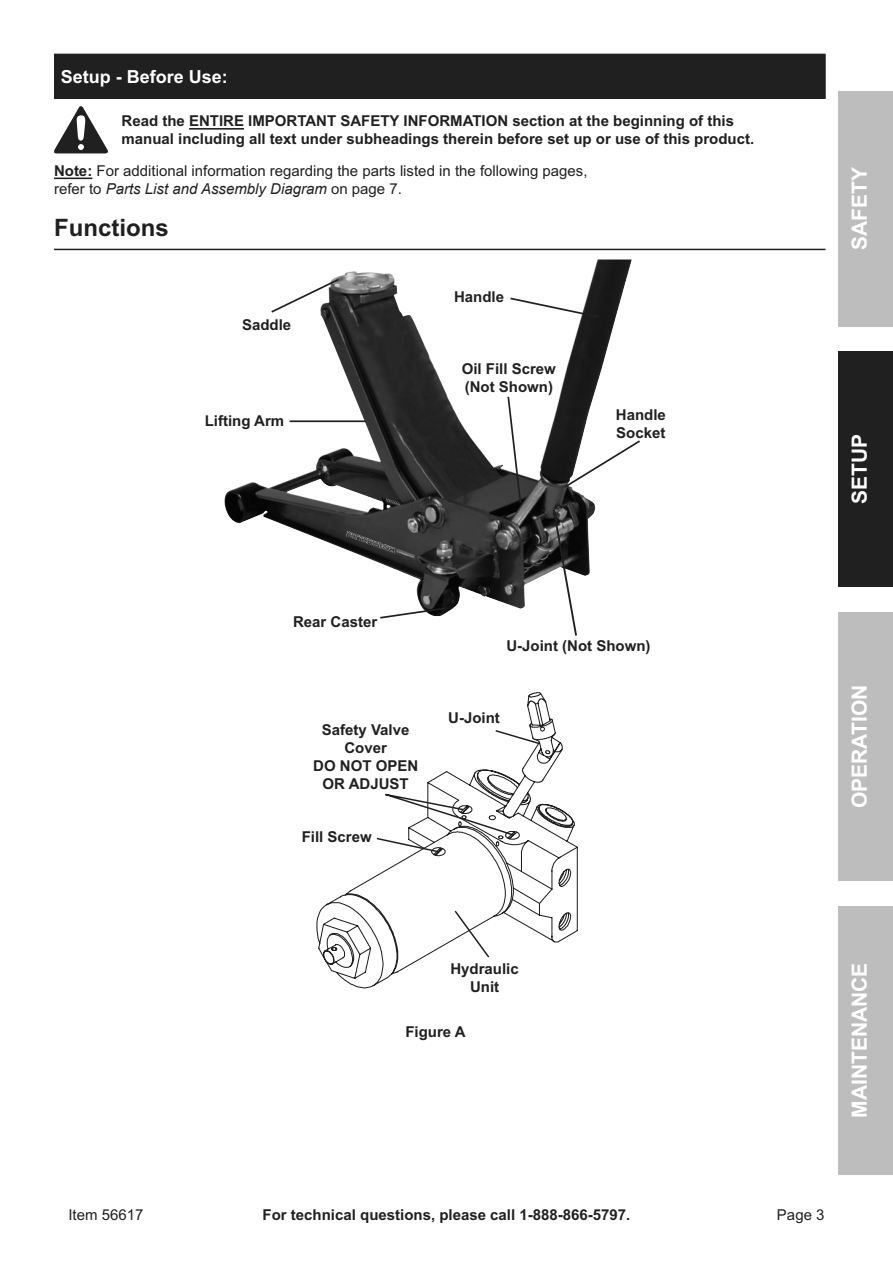
<style>
.page{position:relative;width:893px;height:1263px;background:#fff}
.page>*{position:absolute;margin:0;border:0;box-sizing:border-box;transform-origin:0 0}
.Subheading{font:700 24px "Arial";color:#202020}
.t1{font:700 21px "Arial";color:#fff}
.Heading{font:700 18px "Arial";color:#fff}
.Indented_no_list{font:700 15px/18px "Arial";color:#202020}
.Note{font:15px/18px "Arial";color:#202020}
.s1{font-weight:700}
.s2{font-style:italic}
</style>
<div class="page">
<div style="left:839px;top:352px;width:54px;height:235px;background:#202020"></div>
<div style="left:839px;top:91px;width:54px;height:236px;background:#bdbdbd"></div>
<div style="left:839px;top:612px;width:54px;height:269px;background:#bdbdbd"></div>
<div style="left:839px;top:906px;width:54px;height:269px;background:#bdbdbd"></div>
<div style="left:54px;top:54px;width:771px;height:45px;background:#202020"></div>
<hr style="left:189px;top:128px;width:55px;height:2px;background:#202020">
<hr style="left:54px;top:178px;width:38px;height:1px;background:#202020">
<hr style="left:54px;top:249px;width:771px;height:1px;background:#202020">
<svg style="left:54px;top:106px;width:54px;height:47px"></svg>
<img style="left:224px;top:262px;width:373px;height:349px">
<svg style="left:552px;top:508px;width:26px;height:128px"></svg>
<svg style="left:269px;top:277px;width:72px;height:37px"></svg>
<svg style="left:508px;top:296px;width:92px;height:23px"></svg>
<svg style="left:506px;top:395px;width:16px;height:110px"></svg>
<hr style="left:290px;top:420px;width:75px;height:2px;background:#202020">
<svg style="left:562px;top:439px;width:78px;height:50px"></svg>
<svg style="left:378px;top:606px;width:71px;height:13px"></svg>
<svg style="left:316px;top:692px;width:262px;height:297px"></svg>
<svg style="left:494px;top:729px;width:48px;height:16px"></svg>
<svg style="left:375px;top:794px;width:141px;height:59px"></svg>
<svg style="left:453px;top:909px;width:38px;height:50px"></svg>
<p class="Heading" style="left:61px;top:64px;width:169px">Setup - Before Use:</p>
<p class="Indented_no_list" style="left:108px;top:113px;width:190px">Read the ENTIRE IMPORTANT</p>
<p class="Indented_no_list" style="left:122px;top:113px;width:634px;text-indent:219px">SAFETY INFORMATION section at the beginning of this manual including all text under subheadings therein before set up or use of this product.</p>
<p class="Note" style="left:54px;top:162px;width:535px"><span class="s1">Note:</span> For additional information regarding the parts listed in the following pages, refer to <span class="s2">Parts List and Assembly Diagram</span> on page 7.</p>
<p class="Subheading" style="left:54px;top:212px;width:116px">Functions</p>
<p class="Indented_no_list" style="left:242px;top:316px;width:51px">Saddle</p>
<p class="Indented_no_list" style="left:205px;top:413px;width:81px">Lifting Arm</p>
<p class="Indented_no_list" style="left:454px;top:288px;width:52px">Handle</p>
<p class="Indented_no_list" style="left:462px;top:360px;width:96px">Oil Fill Screw (Not Shown)</p>
<p class="Indented_no_list" style="left:616px;top:406px;width:52px">Handle<br>Socket</p>
<p class="Indented_no_list" style="left:293px;top:613px;width:86px">Rear Caster</p>
<p class="Indented_no_list" style="left:313px;top:721px;width:104px;text-align:center">Safety Valve<br>Cover<br>DO NOT OPEN<br>OR ADJUST</p>
<p class="Indented_no_list" style="left:302px;top:828px;width:72px">Fill Screw</p>
<p class="Indented_no_list" style="left:506px;top:637px;width:146px">U-Joint (Not Shown)</p>
<p class="Indented_no_list" style="left:448px;top:709px;width:53px">U-Joint</p>
<h2 class="t1" style="left:845px;top:250px;width:84px;rotate:-90deg">Safety</h2>
<h2 class="t1" style="left:845px;top:504px;width:72px;rotate:-90deg">Setup</h2>
<h2 class="t1" style="left:845px;top:808px;width:125px;rotate:-90deg">Operation</h2>
<p class="Indented_no_list" style="left:450px;top:961px;width:70px;text-align:center">Hydraulic<br>Unit</p>
<p class="Indented_no_list" style="left:405px;top:1024px;width:55px">Figure A</p>
<h2 class="t1" style="left:845px;top:1118px;width:154px;rotate:-90deg">Maintenance</h2>
<p class="Note" style="left:68px;top:1206px;width:77px">Item 56617</p>
<p class="Indented_no_list" style="left:263px;top:1206px;width:369px">For technical questions, please call 1-888-866-5797.</p>
<p class="Note" style="left:777px;top:1206px;width:49px">Page 3</p>
</div>
